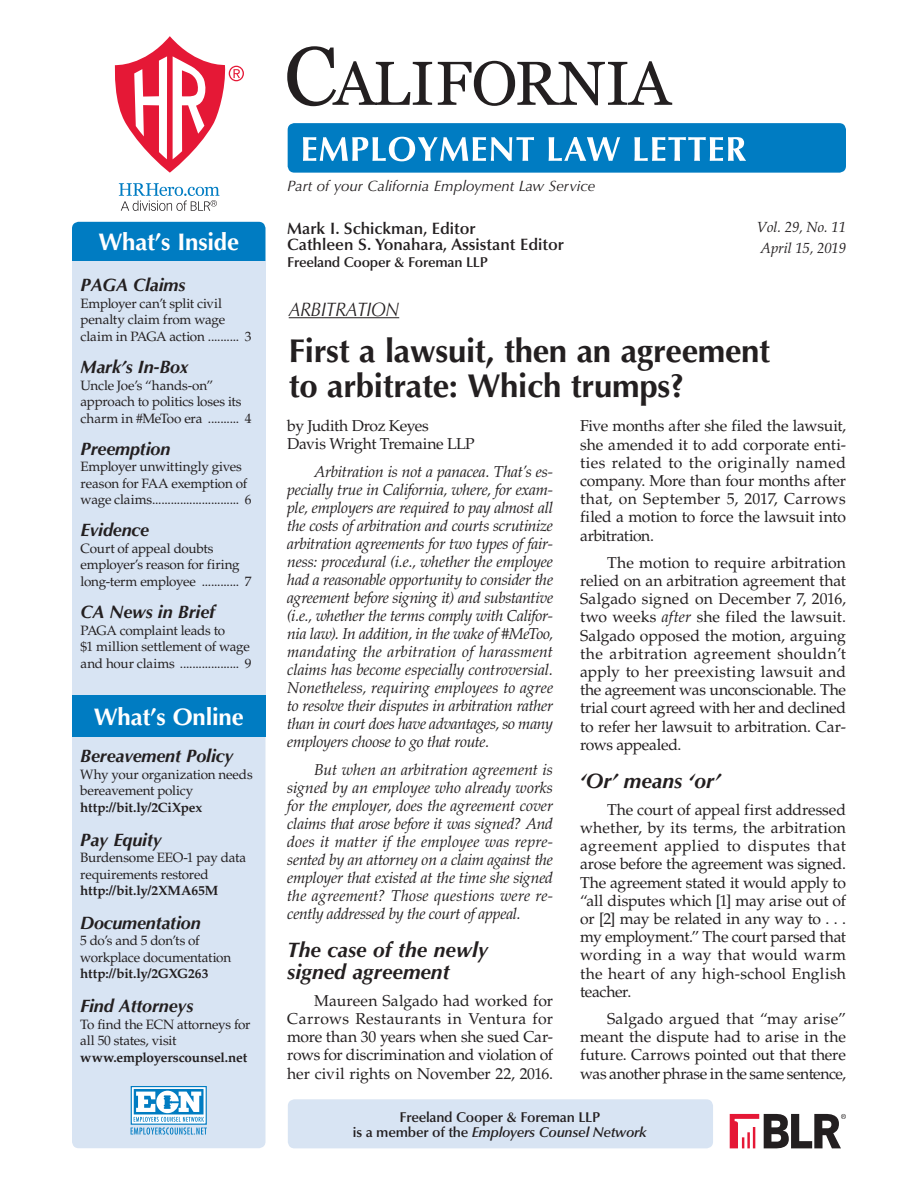
<style>
.page{position:relative;width:918px;height:1188px;background:#fff}
.page>*{position:absolute;margin:0;border:0;box-sizing:border-box;transform-origin:0 0}
.A_lead{font:700 33px/34.5px "Optima LT Std";letter-spacing:-.01em;color:#231f20}
.A{font:700 24px "Optima LT Std";letter-spacing:-.01em;color:#fff}
.B{font:italic 700 21px/22.5px "Optima LT Std";color:#231f20}
.kicker{font:italic 19.5px "Optima LT Std";letter-spacing:-.015em;color:#231f20;scale:.9 1}
.insideK{font:italic 700 18px "Optima LT Std";letter-spacing:-.01em;color:#231f20}
.t1{font:600 16.5px/16.5px "Optima LT Std";color:#231f20}
.body{font:15.75px/18.1px "Palatino LT Std";letter-spacing:-.01em;color:#231f20;text-align:justify}
.body-2{font:italic 15.75px/18px "Palatino LT Std";letter-spacing:-.02em;color:#231f20;text-align:justify}
.by{font:15.75px/18px "Palatino LT Std";letter-spacing:-.025em;color:#231f20}
.t2{font:italic 15px "Optima LT Std";color:#231f20}
.volume{font:italic 14.7px/21px "Palatino LT Std";letter-spacing:-.01em;color:#231f20}
.t3{font:600 14.25px/15px "Optima LT Std";letter-spacing:-.02em;color:#231f20;text-align:center}
.insideB{font:13.5px/16.5px "Palatino LT Std";letter-spacing:-.015em;color:#231f20}
.s1{font-weight:700}
.s2{font-style:italic}
</style>
<div class="page">
<div style="left:288px;top:1099px;width:425px;height:49px;background:#d8e4f3;border-radius:7px"></div>
<div style="left:72px;top:222px;width:194px;height:46px;background:#007cc2;border-radius:7px"></div>
<div style="left:72px;top:719px;width:194px;height:429px;background:#d8e4f3;border-radius:7px"></div>
<div style="left:72px;top:261px;width:194px;height:438px;background:#d8e4f3"></div>
<div style="left:72px;top:695px;width:194px;height:42px;background:#007cc2"></div>
<div style="left:131px;top:1086px;width:76px;height:39px;background:#f4f9fc;border:1px solid #007cc2"></div>
<svg style="left:131px;top:1089px;width:76px;height:46px"></svg>
<div style="left:288px;top:123px;width:558px;height:50px;background:#007cc2;border-radius:7px"></div>
<svg style="left:303px;top:137px;width:443px;height:24px"></svg>
<svg style="left:730px;top:1114px;width:116px;height:34px"></svg>
<svg style="left:114px;top:36px;width:130px;height:137px"></svg>
<svg style="left:119px;top:183px;width:101px;height:28px"></svg>
<hr style="left:289px;top:317px;width:110px;height:1px;background:#231f20">
<svg style="left:287px;top:46px;width:385px;height:60px"></svg>
<p class="A" style="left:99px;top:228px;width:142px">What’s Inside</p>
<p class="insideK" style="left:81px;top:275px;width:106px">PAGA Claims</p>
<p class="insideB" style="left:81px;top:295px;width:173px">Employer can’t split civil penalty claim from wage claim in PAGA action .......... 3</p>
<p class="insideK" style="left:81px;top:356px;width:109px">Mark’s In-Box</p>
<p class="insideB" style="left:81px;top:377px;width:173px">Uncle Joe’s “hands-on” approach to politics loses its charm in #MeToo era .......... 4</p>
<p class="insideK" style="left:81px;top:438px;width:91px">Preemption</p>
<p class="insideB" style="left:81px;top:459px;width:173px">Employer unwittingly gives reason for FAA exemption of wage claims............................ 6</p>
<p class="insideK" style="left:81px;top:520px;width:70px">Evidence</p>
<p class="insideB" style="left:81px;top:540px;width:173px">Court of appeal doubts employer’s reason for firing long-term employee ............ 7</p>
<p class="insideK" style="left:81px;top:601px;width:136px">CA News in Brief</p>
<p class="insideB" style="left:81px;top:622px;width:173px">PAGA complaint leads to<br>$1 million settlement of wage and hour claims ................... 9</p>
<p class="A" style="left:94px;top:703px;width:151px">What’s Online</p>
<p class="insideK" style="left:80px;top:746px;width:155px">Bereavement Policy</p>
<p class="insideB" style="left:80px;top:766px;width:174px">Why your organization needs bereavement policy <span class="s1">http://bit.ly/2CiXpex</span></p>
<p class="insideK" style="left:80px;top:829px;width:83px">Pay Equity</p>
<p class="insideB" style="left:80px;top:850px;width:167px">Burdensome EEO-1 pay data requirements restored <span class="s1">http://bit.ly/2XMA65M</span></p>
<p class="insideK" style="left:80px;top:912px;width:122px">Documentation</p>
<p class="insideB" style="left:80px;top:933px;width:152px">5 do’s and 5 don’ts of workplace documentation <span class="s1">http://bit.ly/2GXG263</span></p>
<p class="insideK" style="left:80px;top:995px;width:115px">Find Attorneys</p>
<p class="insideB" style="left:80px;top:1016px;width:172px">To find the ECN attorneys for all 50 states, visit <span class="s1">www.employerscounsel.net</span></p>
<p class="t2" style="left:287px;top:177px;width:310px">Part of your California Employment Law Service</p>
<p class="t1" style="left:287px;top:220px;width:278px">Mark I. Schickman, Editor<br>Cathleen S. Yonahara, Assistant Editor</p>
<p class="t3" style="left:287px;top:255px;width:202px">Freeland Cooper &amp; Foreman LLP</p>
<p class="kicker" style="left:289px;top:298px;width:124px">ARBITRATION</p>
<p class="A_lead" style="left:289px;top:334px;width:483px">First a lawsuit, then an agreement to arbitrate: Which trumps?</p>
<p class="volume" style="left:757px;top:217px;width:91px">Vol. 29, No. 11<br>April 15, 2019</p>
<p class="by" style="left:287px;top:417px;width:189px">by Judith Droz Keyes<br>Davis Wright Tremaine LLP</p>
<p class="body-2" style="left:287px;top:463px;width:267px;text-indent:27px">Arbitration is not a panacea. That’s es&shy;pecially true in California, where, for exam&shy;ple, employers are required to pay almost all the costs of arbitration and courts scrutinize arbitration agreements for two types of fair&shy;ness: procedural (i.e., whether the employee had a reasonable opportunity to consider the agreement before signing it) and substantive (i.e., whether the terms comply with Califor&shy;nia law). In addition, in the wake of #MeToo, mandating the arbitration of harassment claims has become especially controversial.<br>Nonetheless, requiring employees to agree to resolve their disputes in arbitration rather than in court does have advantages, so many employers choose to go that route.</p>
<p class="body-2" style="left:287px;top:761px;width:267px;text-indent:27px">But when an arbitration agreement is signed by an employee who already works for the employer, does the agreement cover claims that arose before it was signed? And does it matter if the employee was repre&shy;sented by an attorney on a claim against the employer that existed at the time she signed the agreement? Those questions were re&shy;cently addressed by the court of appeal.</p>
<p class="B" style="left:287px;top:938px;width:203px">The case of the newly signed agreement</p>
<p class="body" style="left:287px;top:992px;width:267px;text-indent:27px">Maureen Salgado had worked for Carrows Restaurants in Ventura for more than 30 years when she sued Car&shy;rows for discrimination and violation of her civil rights on November 22, 2016.</p>
<p class="body" style="left:580px;top:417px;width:267px">Five months after she filed the lawsuit, she amended it to add corporate enti&shy;ties related to the originally named company. More than four months after that, on September 5, 2017, Carrows filed a motion to force the lawsuit into arbitration.</p>
<p class="body" style="left:580px;top:554px;width:267px;text-indent:27px">The motion to require arbitration relied on an arbitration agreement that Salgado signed on December 7, 2016, two weeks <span class="s2">after</span> she filed the lawsuit.<br>Salgado opposed the motion, arguing the arbitration agreement shouldn’t apply to her preexisting lawsuit and the agreement was unconscionable. The trial court agreed with her and declined to refer her lawsuit to arbitration. Car&shy;rows appealed.</p>
<p class="B" style="left:580px;top:769px;width:142px">‘Or’ means ‘or’</p>
<p class="body" style="left:580px;top:801px;width:267px;text-indent:27px">The court of appeal first addressed whether, by its terms, the arbitration agreement applied to disputes that arose before the agreement was signed.<br>The agreement stated it would apply to “all disputes which [1] may arise out of or [2] may be related in any way to . . . my employment.” The court parsed that wording in a way that would warm the heart of any high-school English teacher.</p>
<p class="body" style="left:580px;top:1010px;width:267px;text-indent:27px">Salgado argued that “may arise” meant the dispute had to arise in the future. Carrows pointed out that there was another phrase in the same sentence,</p>
<p class="t3" style="left:353px;top:1110px;width:295px">Freeland Cooper &amp; Foreman LLP<br>is a member of the <span class="s2">Employers Counsel Network</span></p>
</div>
